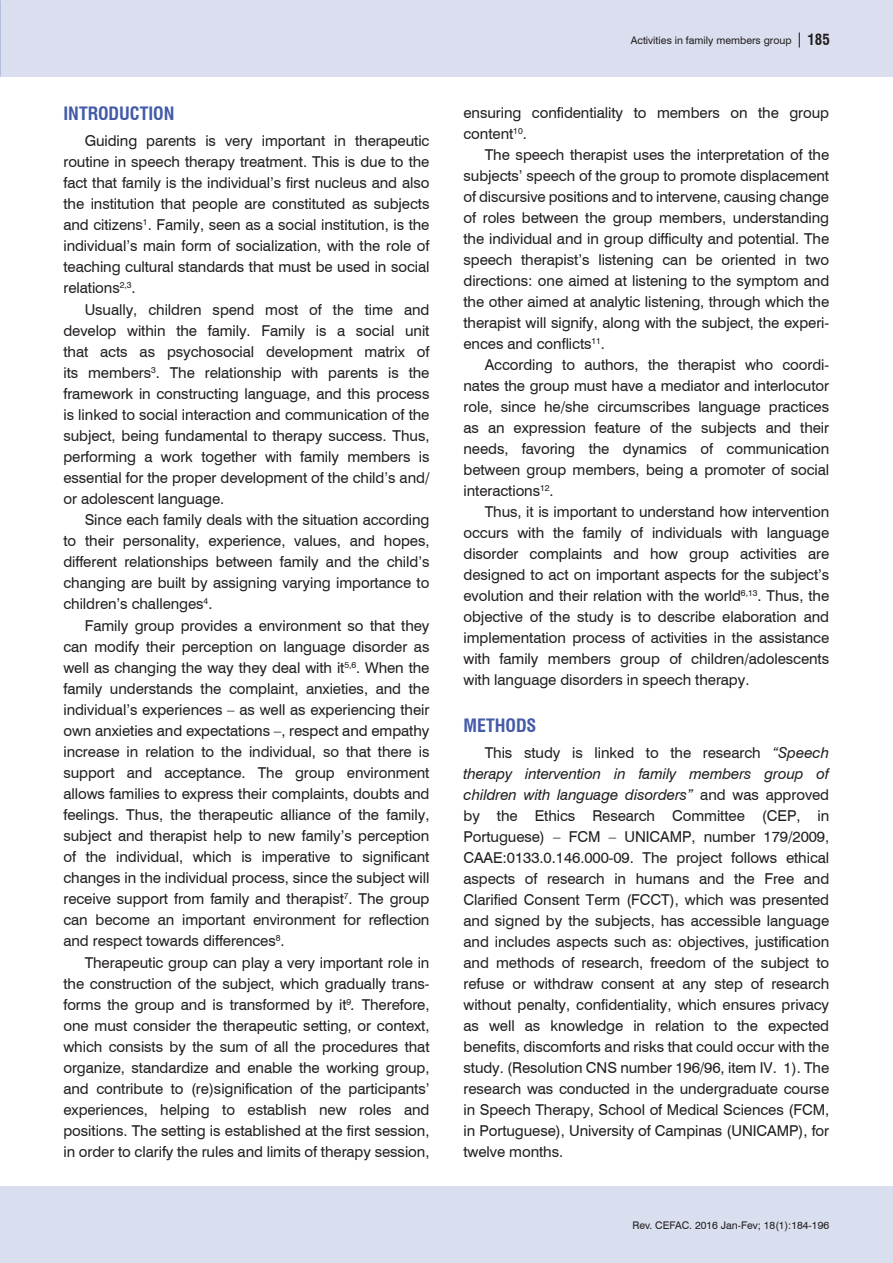
<style>
.page{position:relative;width:893px;height:1263px;background:#fff}
.page>*{position:absolute;margin:0;border:0;box-sizing:border-box;transform-origin:0 0}
.Nivel_1{font:700 condensed 18px "Swiss 721 BT";color:#435aa8}
.Corpo_do_texto_INGL{font:15px/21px "Swiss 721 BT";letter-spacing:-.005em;color:#231f20;text-align:justify}
.Legenda_b_direito-i{font:10.5px "Swiss 721 BT";color:#231f20}
.Cabeço_título_direi{font:10.5px "Swiss 721 BT";color:#231f20}
.s1{font-style:italic}
.s2{font-size:15px}
.s3{font-weight:700;font-stretch:condensed;font-size:15px}
</style>
<div class="page">
<div style="left:0;top:0;width:893px;height:77px;background:#dadeee"></div>
<div style="left:0;top:1186px;width:893px;height:77px;background:#d9dfef"></div>
<p class="Nivel_1" style="left:63px;top:103px;width:113px">INTRODUCTION</p>
<p class="Corpo_do_texto_INGL" style="left:63px;top:129px;width:368px;text-indent:21px">Guiding parents is very important in therapeutic routine in speech therapy treatment. This is due to the fact that family is the individual’s first nucleus and also the institution that people are constituted as subjects and citizens<sup>1</sup>. Family, seen as a social institution, is the individual’s main form of socialization, with the role of teaching cultural standards that must be used in social relations<sup>2,3</sup>.</p>
<p class="Corpo_do_texto_INGL" style="left:63px;top:298px;width:368px;text-indent:21px">Usually, children spend most of the time and develop within the family. Family is a social unit that acts as psychosocial development matrix of its members<sup>3</sup>. The relationship with parents is the framework in constructing language, and this process is linked to social interaction and communication of the subject, being fundamental to therapy success. Thus, performing a work together with family members is essential for the proper development of the child’s and/ or adolescent language.</p>
<p class="Corpo_do_texto_INGL" style="left:63px;top:509px;width:368px;text-indent:21px">Since each family deals with the situation according to their personality, experience, values, and hopes, different relationships between family and the child’s changing are built by assigning varying importance to children’s challenges<sup>4</sup>.</p>
<p class="Corpo_do_texto_INGL" style="left:63px;top:614px;width:368px;text-indent:21px">Family group provides a environment so that they can modify their perception on language disorder as well as changing the way they deal with it<sup>5,6</sup>. When the family understands the complaint, anxieties, and the individual’s experiences – as well as experiencing their own anxieties and expectations –, respect and empathy increase in relation to the individual, so that there is support and acceptance. The group environment allows families to express their complaints, doubts and feelings. Thus, the therapeutic alliance of the family, subject and therapist help to new family’s perception of the individual, which is imperative to significant changes in the individual process, since the subject will receive support from family and therapist<sup>7</sup>. The group can become an important environment for reflection and respect towards differences<sup>8</sup>.</p>
<p class="Corpo_do_texto_INGL" style="left:63px;top:951px;width:368px;text-indent:21px">Therapeutic group can play a very important role in the construction of the subject, which gradually trans&shy;forms the group and is transformed by it<sup>9</sup><span class="s1">.</span> Therefore, one must consider the therapeutic setting, or context, which consists by the sum of all the procedures that organize, standardize and enable the working group, and contribute to (re)signification of the participants’ experiences, helping to establish new roles and positions. The setting is established at the first session, in order to clarify the rules and limits of therapy session,</p>
<p class="Cabeço_título_direi" style="left:631px;top:33px;width:201px">Activities in family members group <span class="s2">|</span> <span class="s3">185</span></p>
<p class="Corpo_do_texto_INGL" style="left:463px;top:101px;width:367px">ensuring confidentiality to members on the group content<sup>10</sup>.</p>
<p class="Corpo_do_texto_INGL" style="left:463px;top:143px;width:367px;text-indent:21px">The speech therapist uses the interpretation of the subjects’ speech of the group to promote displacement of discursive positions and to intervene, causing change of roles between the group members, understanding the individual and in group difficulty and potential. The speech therapist’s listening can be oriented in two directions: one aimed at listening to the symptom and the other aimed at analytic listening, through which the therapist will signify, along with the subject, the experi&shy;ences and conflicts<sup>11</sup>.</p>
<p class="Corpo_do_texto_INGL" style="left:463px;top:353px;width:367px;text-indent:21px">According to authors, the therapist who coordi&shy;nates the group must have a mediator and interlocutor role, since he/she circumscribes language practices as an expression feature of the subjects and their needs, favoring the dynamics of communication between group members, being a promoter of social interactions<sup>12</sup>.</p>
<p class="Corpo_do_texto_INGL" style="left:463px;top:501px;width:367px;text-indent:21px">Thus, it is important to understand how intervention occurs with the family of individuals with language disorder complaints and how group activities are designed to act on important aspects for the subject’s evolution and their relation with the world<sup>6,13</sup>. Thus, the objective of the study is to describe elaboration and implementation process of activities in the assistance with family members group of children/adolescents with language disorders in speech therapy.</p>
<p class="Nivel_1" style="left:463px;top:715px;width:74px">METHODS</p>
<p class="Corpo_do_texto_INGL" style="left:463px;top:741px;width:367px;text-indent:21px">This study is linked to the research <span class="s1">“Speech therapy intervention in family members group of children with language disorders”</span> and was approved by the Ethics Research Committee (CEP, in Portuguese) – FCM – UNICAMP, number 179/2009, CAAE:0133.0.146.000-09. The project follows ethical aspects of research in humans and the Free and Clarified Consent Term (FCCT), which was presented and signed by the subjects, has accessible language and includes aspects such as: objectives, justification and methods of research, freedom of the subject to refuse or withdraw consent at any step of research without penalty, confidentiality, which ensures privacy as well as knowledge in relation to the expected benefits, discomforts and risks that could occur with the study. (Resolution CNS number 196/96, item IV. 1). The research was conducted in the undergraduate course in Speech Therapy, School of Medical Sciences (FCM, in Portuguese), University of Campinas (UNICAMP), for twelve months.</p>
<p class="Legenda_b_direito-i" style="left:632px;top:1218px;width:198px">Rev. CEFAC. 2016 Jan-Fev; 18(1):184-196</p>
</div>
